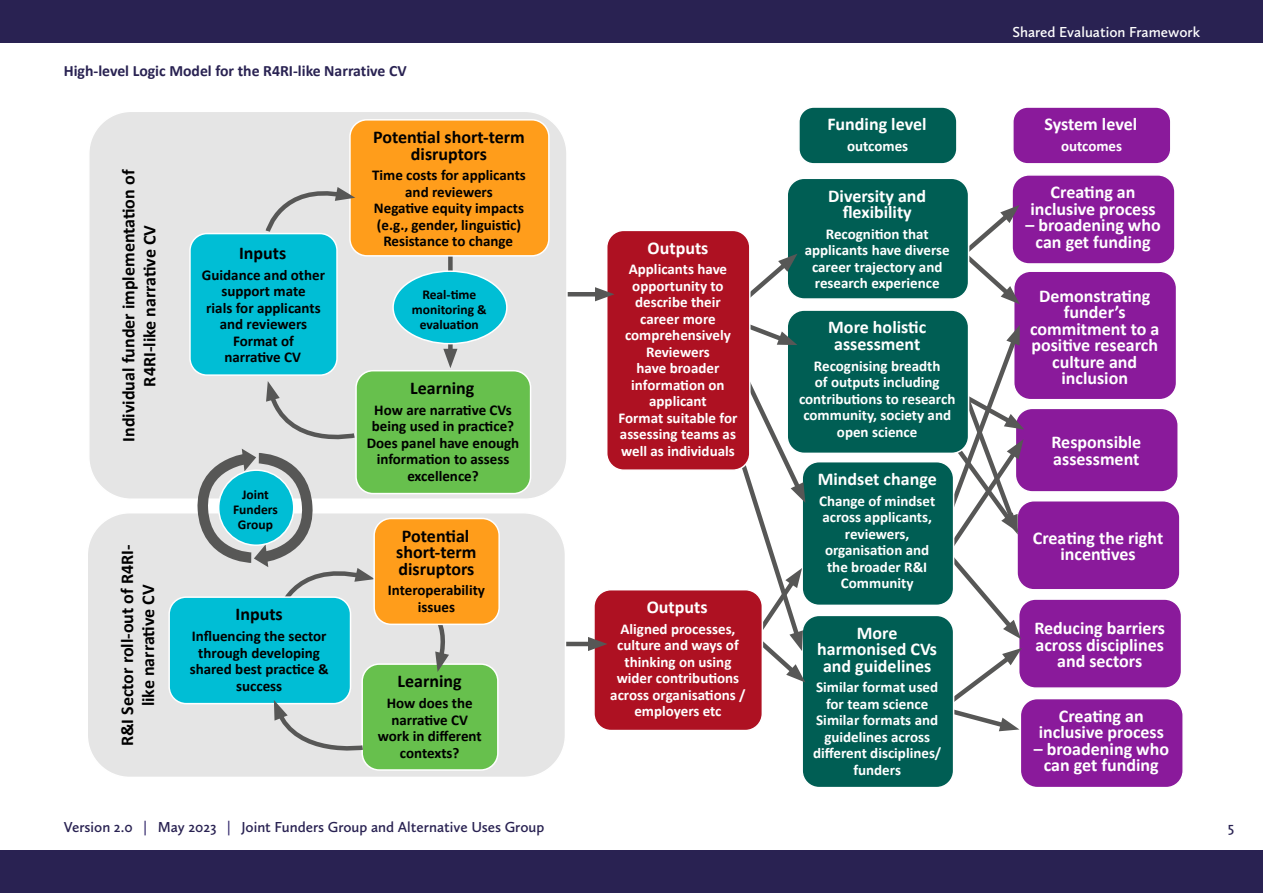
<style>
.page{position:relative;width:1263px;height:893px;background:#fff}
.page>*{position:absolute;margin:0;border:0;box-sizing:border-box;transform-origin:0 0}
.t1{font:700 18px/16.5px "Calibri";color:#fff;text-align:center}
.t2{font:700 18px/16.5px "Calibri";color:#000;text-align:center}
.t3{font:700 15.75px "Calibri";color:#292252}
.t4{font:700 15px/16.5px "Calibri";color:#fff;text-align:center}
.t5{font:700 15px/16.5px "Calibri";color:#000;text-align:center}
.t6{font:600 15px "Calluna Sans";color:#292252}
.t7{font:600 15px "Calluna Sans";color:#fdfdfd}
.t8{font:700 13.5px/15px "Calibri";color:#000;text-align:center}
.s1{color:#32276a}
</style>
<div class="page">
<div style="left:0;top:850px;width:1263px;height:43px;background:#292252"></div>
<div style="left:0;top:0;width:1263px;height:43px;background:#292252"></div>
<div style="left:1013px;top:107px;width:158px;height:57px;background:#8a1a9b;border-radius:15px"></div>
<div style="left:1012px;top:106px;width:159px;height:59px;border:2px solid #fff;border-radius:15px"></div>
<div style="left:1012px;top:175px;width:163px;height:89px;background:#8a1a9b;border-radius:17px"></div>
<div style="left:1011px;top:174px;width:165px;height:91px;border:2px solid #fff;border-radius:17px"></div>
<div style="left:1014px;top:271px;width:162px;height:129px;background:#8a1a9b;border-radius:17px"></div>
<div style="left:1013px;top:270px;width:164px;height:130px;border:2px solid #fff;border-radius:17px"></div>
<div style="left:1015px;top:408px;width:163px;height:84px;background:#8a1a9b;border-radius:17px"></div>
<div style="left:1014px;top:408px;width:165px;height:85px;border:2px solid #fff;border-radius:17px"></div>
<div style="left:1017px;top:501px;width:163px;height:89px;background:#8a1a9b;border-radius:17px"></div>
<div style="left:1016px;top:500px;width:164px;height:90px;border:2px solid #fff;border-radius:17px"></div>
<div style="left:1019px;top:599px;width:162px;height:89px;background:#8a1a9b;border-radius:17px"></div>
<div style="left:1018px;top:598px;width:164px;height:91px;border:2px solid #fff;border-radius:17px"></div>
<div style="left:1020px;top:699px;width:163px;height:89px;background:#8a1a9b;border-radius:17px"></div>
<div style="left:1019px;top:698px;width:165px;height:90px;border:2px solid #fff;border-radius:17px"></div>
<svg style="left:954px;top:648px;width:68px;height:84px"></svg>
<svg style="left:964px;top:205px;width:56px;height:99px"></svg>
<svg style="left:954px;top:325px;width:70px;height:314px"></svg>
<div style="left:799px;top:107px;width:158px;height:57px;background:#005e54;border-radius:15px"></div>
<div style="left:798px;top:106px;width:160px;height:59px;border:2px solid #fff;border-radius:15px"></div>
<div style="left:787px;top:178px;width:181px;height:121px;background:#005e54;border-radius:17px"></div>
<div style="left:786px;top:178px;width:183px;height:122px;border:2px solid #fff;border-radius:17px"></div>
<div style="left:787px;top:310px;width:181px;height:143px;background:#005e54;border-radius:17px"></div>
<div style="left:786px;top:309px;width:183px;height:145px;border:2px solid #fff;border-radius:17px"></div>
<div style="left:802px;top:462px;width:152px;height:143px;background:#005e54;border-radius:17px"></div>
<div style="left:801px;top:461px;width:153px;height:145px;border:2px solid #fff;border-radius:17px"></div>
<div style="left:802px;top:615px;width:152px;height:173px;background:#005e54;border-radius:17px"></div>
<div style="left:801px;top:615px;width:153px;height:173px;border:2px solid #fff;border-radius:17px"></div>
<svg style="left:742px;top:254px;width:64px;height:428px"></svg>
<div style="left:607px;top:230px;width:143px;height:240px;background:#ae1122;border-radius:17px"></div>
<div style="left:606px;top:230px;width:144px;height:241px;border:2px solid #fff;border-radius:17px"></div>
<div style="left:594px;top:590px;width:168px;height:140px;background:#ae1122;border-radius:17px"></div>
<div style="left:593px;top:589px;width:170px;height:142px;border:2px solid #fff;border-radius:17px"></div>
<hr style="left:561px;top:292px;width:41px;height:4px;background:#575756">
<svg style="left:595px;top:287px;width:19px;height:14px"></svg>
<hr style="left:555px;top:642px;width:40px;height:4px;background:#575756">
<svg style="left:588px;top:637px;width:19px;height:14px"></svg>
<div style="left:89px;top:111px;width:478px;height:388px;background:#e5e5e5;border-radius:43px"></div>
<div style="left:88px;top:111px;width:480px;height:389px;border:2px solid #fff;border-radius:43px"></div>
<div style="left:87px;top:513px;width:478px;height:264px;background:#e5e5e5;border-radius:43px"></div>
<div style="left:87px;top:512px;width:479px;height:266px;border:2px solid #fff;border-radius:43px"></div>
<div style="left:190px;top:234px;width:147px;height:141px;background:#00bed5;border-radius:17px"></div>
<div style="left:189px;top:233px;width:149px;height:143px;border:2px solid #fff;border-radius:17px"></div>
<div style="left:356px;top:371px;width:175px;height:123px;background:#67c04d;border-radius:17px"></div>
<div style="left:355px;top:370px;width:176px;height:124px;border:2px solid #fff;border-radius:17px"></div>
<div style="left:362px;top:664px;width:136px;height:106px;background:#67c04d;border-radius:17px"></div>
<div style="left:361px;top:663px;width:138px;height:108px;border:2px solid #fff;border-radius:17px"></div>
<svg style="left:189px;top:381px;width:186px;height:224px"></svg>
<svg style="left:419px;top:625px;width:32px;height:47px"></svg>
<div style="left:448px;top:248px;width:5px;height:108px;background:#575756"></div>
<svg style="left:443px;top:349px;width:14px;height:19px"></svg>
<div style="left:393px;top:271px;width:114px;height:73px;background:#00bed5;border-radius:50%"></div>
<div style="left:392px;top:270px;width:116px;height:74px;border:2px solid #fff;border-radius:50%"></div>
<div style="left:374px;top:518px;width:125px;height:106px;background:#ff9d1b;border-radius:17px"></div>
<div style="left:373px;top:518px;width:127px;height:107px;border:2px solid #fff;border-radius:17px"></div>
<div style="left:169px;top:597px;width:181px;height:107px;background:#00bed5;border-radius:17px"></div>
<div style="left:168px;top:596px;width:183px;height:108px;border:2px solid #fff;border-radius:17px"></div>
<svg style="left:272px;top:700px;width:92px;height:57px"></svg>
<div style="left:350px;top:120px;width:199px;height:136px;background:#ff9d1b;border-radius:17px"></div>
<div style="left:349px;top:119px;width:201px;height:138px;border:2px solid #fff;border-radius:17px"></div>
<svg style="left:263px;top:183px;width:92px;height:53px"></svg>
<p class="t3" style="left:64px;top:59px;width:344px">High-level Logic Model for the R4RI-like Narrative CV</p>
<p class="t2" style="left:117px;top:442px;width:274px;line-height:21px;rotate:-90deg">Individual funder implementation of<br>R4RI-like narrative CV</p>
<p class="t2" style="left:116px;top:746px;width:204px;line-height:21px;rotate:-90deg">R&amp;I Sector roll-out of R4RI&shy;like narrative CV</p>
<p class="t2" style="left:239px;top:244px;width:49px">Inputs</p>
<p class="t5" style="left:202px;top:266px;width:125px">Guidance and other support mate<br>rials for applicants and reviewers<br>Format of<br>narrative CV</p>
<p class="t8" style="left:233px;top:487px;width:46px">Joint<br>Funders<br>Group</p>
<p class="t2" style="left:236px;top:605px;width:49px">Inputs</p>
<p class="t5" style="left:190px;top:627px;width:140px">Influencing the sector through developing shared best practice &amp; success</p>
<p class="t2" style="left:373px;top:128px;width:153px">Potential short-term disruptors</p>
<p class="t5" style="left:372px;top:167px;width:155px">Time costs for applicants and reviewers<br>Negative equity impacts (e.g., gender, linguistic)<br>Resistance to change</p>
<p class="t8" style="left:412px;top:287px;width:76px">Real-time monitoring &amp; evaluation</p>
<p class="t2" style="left:410px;top:379px;width:66px">Learning</p>
<p class="t5" style="left:367px;top:401px;width:154px">How are narrative CVs being used in practice?<br>Does panel have enough information to assess excellence?</p>
<p class="t2" style="left:396px;top:527px;width:82px">Potential short-term disruptors</p>
<p class="t5" style="left:388px;top:582px;width:99px">Interoperability issues</p>
<p class="t2" style="left:398px;top:672px;width:66px">Learning</p>
<p class="t5" style="left:378px;top:694px;width:106px">How does the narrative CV work in different contexts?</p>
<p class="t1" style="left:647px;top:239px;width:62px">Outputs</p>
<p class="t4" style="left:618px;top:261px;width:120px">Applicants have opportunity to describe their career more comprehensively<br>Reviewers<br>have broader information on applicant<br>Format suitable for assessing teams as well as individuals</p>
<p class="t1" style="left:647px;top:598px;width:62px">Outputs</p>
<p class="t4" style="left:610px;top:620px;width:137px">Aligned processes, culture and ways of thinking on using wider contributions across organisations / employers etc</p>
<p class="t1" style="left:827px;top:115px;width:101px">Funding level</p>
<p class="t4" style="left:847px;top:137px;width:63px">outcomes</p>
<p class="t1" style="left:828px;top:187px;width:100px">Diversity and flexibility</p>
<p class="t4" style="left:805px;top:225px;width:147px">Recognition that applicants have diverse career trajectory and research experience</p>
<p class="t1" style="left:828px;top:318px;width:99px">More holistic assessment</p>
<p class="t4" style="left:799px;top:357px;width:158px">Recognising breadth<br>of outputs including contributions to research community, society and open science</p>
<p class="t1" style="left:818px;top:470px;width:121px">Mindset change</p>
<p class="t4" style="left:819px;top:492px;width:118px">Change of mindset across applicants, reviewers, organisation and the broader R&amp;I<br>Community</p>
<p class="t1" style="left:817px;top:624px;width:121px">More harmonised CVs and guidelines</p>
<p class="t4" style="left:813px;top:679px;width:130px">Similar format used for team science<br>Similar formats and guidelines across different disciplines/ funders</p>
<p class="t7" style="left:1012px;top:23px;width:189px">Shared Evaluation Framework</p>
<p class="t1" style="left:1044px;top:115px;width:94px">System level</p>
<p class="t4" style="left:1061px;top:137px;width:63px">outcomes</p>
<p class="t1" style="left:1030px;top:183px;width:127px">Creating an inclusive process</p>
<p class="t1" style="left:1025px;top:216px;width:137px">– broadening who can get funding</p>
<p class="t1" style="left:1030px;top:287px;width:131px">Demonstrating funder’s commitment to a positive research culture and inclusion</p>
<p class="t1" style="left:1051px;top:433px;width:91px;text-align:left">Responsible assessment</p>
<p class="t1" style="left:1033px;top:529px;width:132px">Creating the right incentives</p>
<p class="t1" style="left:1034px;top:619px;width:132px">Reducing barriers across disciplines and sectors</p>
<p class="t1" style="left:1039px;top:707px;width:127px">Creating an inclusive process</p>
<p class="t1" style="left:1034px;top:740px;width:137px">– broadening who can get funding</p>
<p class="t6" style="left:64px;top:818px;width:482px">Version 2.0 <span class="s1">|</span> May 2023 <span class="s1">|</span> Joint Funders Group and Alternative Uses Group</p>
<p class="t6" style="left:1228px;top:818px;width:8px">5</p>
</div>
